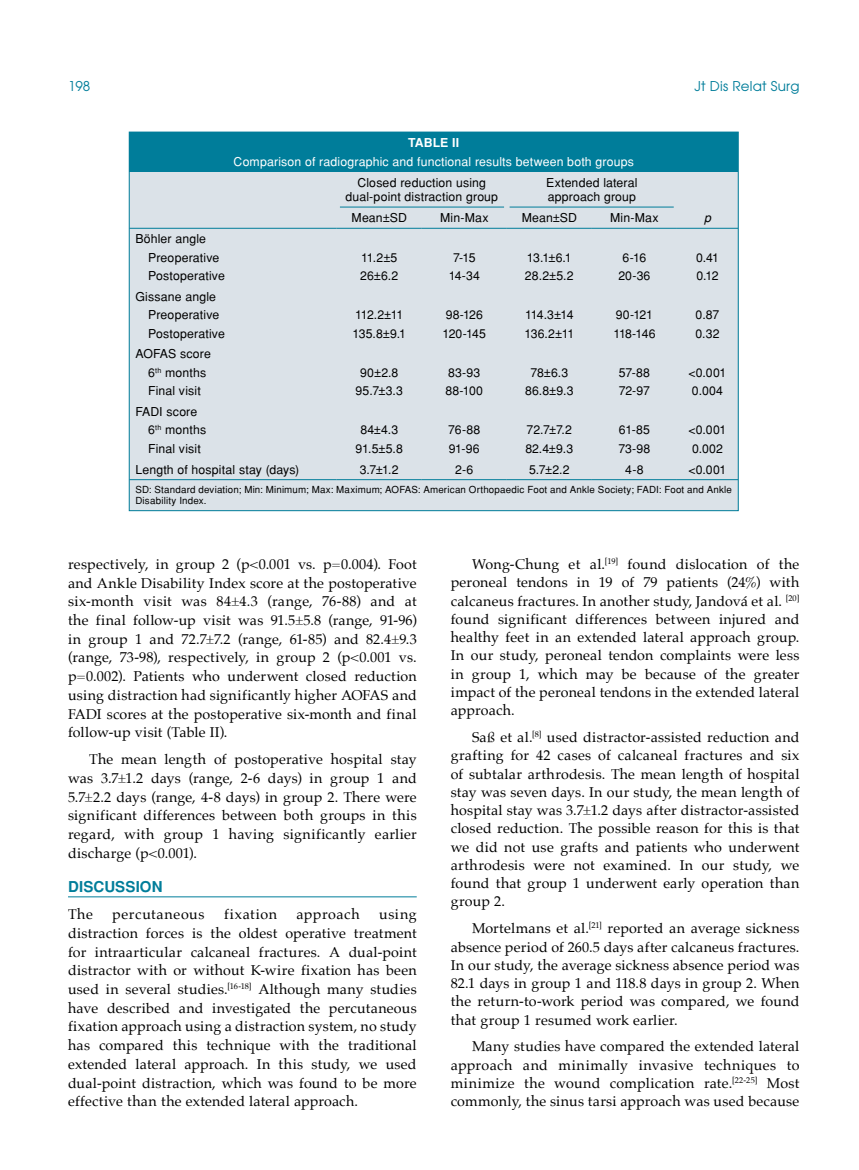
<style>
.page{position:relative;width:859px;height:1170px;background:#fff}
.page>*{position:absolute;margin:0;border:0;box-sizing:border-box;transform-origin:0 0}
.t1{font:700 15px "Helvetica Tr";letter-spacing:.01em;color:#007d9a}
.t2{font:14.25px/18.3px "Palatino";letter-spacing:.015em;color:#000;text-align:justify}
.t3{font:14.25px "Palatino";letter-spacing:.04em;color:#000}
.t4{font:14.25px "Palatino";letter-spacing:.05em;color:#000}
.t5{font:13.5px "Avant Garde Tr";letter-spacing:.015em;color:#007d9a}
.t6{font:12.3px/18.3px "Helvetica Normal Tr";letter-spacing:.01em;color:#000}
.t7{font:12.3px "Helvetica Normal Tr";letter-spacing:.015em;color:#fff}
.t8{font:12.3px/18.3px "Helvetica Normal Tr";letter-spacing:-.06em;color:#000}
.t9{font:12.3px/18.3px "Helvetica Normal Tr";letter-spacing:-.05em;color:#000}
.t10{font:700 12.3px "Helvetica Tr";letter-spacing:.015em;color:#fff}
.t11{font:italic 12.3px "Helvetica Tr";color:#000}
.t12{font:9.75px/11.7px "Helvetica Normal Tr";letter-spacing:.02em;color:#000}
</style>
<div class="page">
<hr style="left:68px;top:896px;width:349px;height:1px;background:#007d9a">
<div style="left:129px;top:132px;width:609px;height:378px;background:#dbe2e8"></div>
<div style="left:129px;top:132px;width:609px;height:39px;background:#007d9a"></div>
<hr style="left:129px;top:228px;width:208px;height:1px;background:#007d9a">
<hr style="left:337px;top:228px;width:85px;height:1px;background:#007d9a">
<hr style="left:422px;top:228px;width:85px;height:1px;background:#007d9a">
<hr style="left:507px;top:228px;width:85px;height:1px;background:#007d9a">
<hr style="left:592px;top:228px;width:85px;height:1px;background:#007d9a">
<hr style="left:677px;top:228px;width:61px;height:1px;background:#007d9a">
<hr style="left:129px;top:479px;width:208px;height:1px;background:#007d9a">
<hr style="left:337px;top:479px;width:85px;height:1px;background:#007d9a">
<hr style="left:422px;top:479px;width:85px;height:1px;background:#007d9a">
<hr style="left:507px;top:479px;width:85px;height:1px;background:#007d9a">
<hr style="left:592px;top:479px;width:85px;height:1px;background:#007d9a">
<hr style="left:677px;top:479px;width:61px;height:1px;background:#007d9a">
<hr style="left:340px;top:207px;width:164px;height:1px;background:#007d9a">
<hr style="left:510px;top:207px;width:164px;height:1px;background:#007d9a">
<p class="t5" style="left:68px;top:77px;width:24px">198</p>
<p class="t5" style="left:694px;top:77px;width:106px">Jt Dis Relat Surg</p>
<p class="t6" style="left:148px;top:230px;width:78px;text-indent:-13px">Böhler angle<br>Preoperative<br>Postoperative</p>
<p class="t6" style="left:148px;top:287px;width:78px;text-indent:-13px">Gissane angle<br>Preoperative<br>Postoperative</p>
<p class="t6" style="left:148px;top:345px;width:64px;text-indent:-13px">AOFAS score<br>6<sup>th</sup> months<br>Final visit</p>
<p class="t6" style="left:148px;top:402px;width:60px;text-indent:-13px">FADI score<br>6<sup>th</sup> months<br>Final visit</p>
<p class="t10" style="left:408px;top:135px;width:53px">Table II</p>
<p class="t7" style="left:234px;top:154px;width:402px">Comparison of radiographic and functional results between both groups</p>
<p class="t6" style="left:345px;top:175px;width:154px;line-height:14.7px;text-align:center">Closed reduction using dual-point distraction group</p>
<p class="t6" style="left:546px;top:175px;width:93px;line-height:14.7px">Extended lateral approach group</p>
<p class="t6" style="left:352px;top:209px;width:57px">Mean±SD</p>
<p class="t6" style="left:440px;top:209px;width:50px">Min-Max</p>
<p class="t6" style="left:522px;top:209px;width:57px">Mean±SD</p>
<p class="t6" style="left:610px;top:209px;width:50px">Min-Max</p>
<p class="t11" style="left:704px;top:210px;width:8px">p</p>
<p class="t6" style="left:360px;top:248px;width:40px">11.2±5<br>26±6.2</p>
<p class="t6" style="left:449px;top:248px;width:33px;text-align:center">7-15<br>14-34</p>
<p class="t6" style="left:525px;top:248px;width:50px">13.1±6.1<br>28.2±5.2</p>
<p class="t6" style="left:618px;top:248px;width:34px;text-align:center">6-16<br>20-36</p>
<p class="t6" style="left:696px;top:248px;width:25px">0.41<br>0.12</p>
<p class="t6" style="left:352px;top:305px;width:55px">112.2±11<br>135.8±9.1</p>
<p class="t6" style="left:443px;top:305px;width:45px">98-126<br>120-145</p>
<p class="t8" style="left:525px;top:305px;width:51px">114.3±14<br>136.2±11</p>
<p class="t9" style="left:613px;top:305px;width:44px">90-121<br>118-146</p>
<p class="t6" style="left:695px;top:305px;width:25px">0.87<br>0.32</p>
<p class="t6" style="left:356px;top:363px;width:49px;text-align:center">90±2.8<br>95.7±3.3</p>
<p class="t6" style="left:445px;top:363px;width:39px">83-93<br>88-100</p>
<p class="t6" style="left:525px;top:363px;width:50px;text-align:center">78±6.3<br>86.8±9.3</p>
<p class="t6" style="left:619px;top:363px;width:33px">57-88<br>72-97</p>
<p class="t6" style="left:689px;top:363px;width:39px">&lt;0.001<br>0.004</p>
<p class="t6" style="left:356px;top:421px;width:49px;text-align:center">84±4.3<br>91.5±5.8</p>
<p class="t6" style="left:448px;top:421px;width:33px">76-88<br>91-96</p>
<p class="t6" style="left:525px;top:421px;width:49px">72.7±7.2<br>82.4±9.3</p>
<p class="t6" style="left:618px;top:421px;width:33px">61-85<br>73-98</p>
<p class="t6" style="left:689px;top:421px;width:39px">&lt;0.001<br>0.002</p>
<p class="t6" style="left:135px;top:460px;width:165px">Length of hospital stay (days)</p>
<p class="t6" style="left:360px;top:460px;width:41px">3.7±1.2</p>
<p class="t6" style="left:455px;top:460px;width:20px">2-6</p>
<p class="t6" style="left:529px;top:460px;width:42px">5.7±2.2</p>
<p class="t6" style="left:625px;top:460px;width:20px">4-8</p>
<p class="t6" style="left:689px;top:460px;width:39px">&lt;0.001</p>
<p class="t12" style="left:135px;top:483px;width:598px">SD: Standard deviation; Min: Minimum; Max: Maximum; AOFAS: American Orthopaedic Foot and Ankle Society; FADI: Foot and Ankle<br>Disability Index.</p>
<p class="t2" style="left:68px;top:555px;width:350px">respectively, in group 2 (p&lt;0.001 vs. p=0.004). Foot and Ankle Disability Index score at the postoperative six-month visit was 84±4.3 (range, 76-88) and at the final follow-up visit was 91.5±5.8 (range, 91-96) in group 1 and 72.7±7.2 (range, 61-85) and 82.4±9.3 (range, 73-98), respectively, in group 2 (p&lt;0.001 vs. p=0.002). Patients who underwent closed reduction using distraction had significantly higher AOFAS and FADI scores at the postoperative six-month and final follow-up visit (Table II).</p>
<p class="t2" style="left:68px;top:750px;width:350px;text-indent:21px">The mean length of postoperative hospital stay was 3.7±1.2 days (range, 2-6 days) in group 1 and 5.7±2.2 days (range, 4-8 days) in group 2. There were significant differences between both groups in this regard, with group 1 having significantly earlier discharge (p&lt;0.001).</p>
<p class="t1" style="left:68px;top:877px;width:96px">DISCUSSION</p>
<p class="t2" style="left:68px;top:905px;width:26px">The</p>
<p class="t4" style="left:112px;top:902px;width:94px">percutaneous</p>
<p class="t3" style="left:224px;top:902px;width:54px">fixation</p>
<p class="t3" style="left:296px;top:902px;width:65px">approach</p>
<p class="t2" style="left:68px;top:905px;width:350px;text-indent:311px">using distraction forces is the oldest operative treatment for intraarticular calcaneal fractures. A dual-point distractor with or without K-wire fixation has been used in several studies.<sup>[16-18]</sup> Although many studies have described and investigated the percutaneous fixation approach using a distraction system, no study has compared this technique with the traditional extended lateral approach. In this study, we used dual-point distraction, which was found to be more effective than the extended lateral approach.</p>
<p class="t2" style="left:451px;top:555px;width:350px;text-indent:21px">Wong-Chung et al.<sup>[19]</sup> found dislocation of the peroneal tendons in 19 of 79 patients (24%) with calcaneus fractures. In another study, Jandová et al. <sup>[20] </sup>found significant differences between injured and healthy feet in an extended lateral approach group.<br>In our study, peroneal tendon complaints were less in group 1, which may be because of the greater impact of the peroneal tendons in the extended lateral approach.</p>
<p class="t2" style="left:451px;top:727px;width:350px;text-indent:21px">Saß et al.<sup>[8]</sup> used distractor-assisted reduction and grafting for 42 cases of calcaneal fractures and six of subtalar arthrodesis. The mean length of hospital stay was seven days. In our study, the mean length of hospital stay was 3.7±1.2 days after distractor-assisted closed reduction. The possible reason for this is that we did not use grafts and patients who underwent arthrodesis were not examined. In our study, we found that group 1 underwent early operation than group 2.</p>
<p class="t2" style="left:451px;top:919px;width:350px;text-indent:21px">Mortelmans et al.<sup>[21]</sup> reported an average sickness absence period of 260.5 days after calcaneus fractures.<br>In our study, the average sickness absence period was 82.1 days in group 1 and 118.8 days in group 2. When the return-to-work period was compared, we found that group 1 resumed work earlier.</p>
<p class="t2" style="left:451px;top:1037px;width:350px;text-indent:21px">Many studies have compared the extended lateral approach and minimally invasive techniques to minimize the wound complication rate.<sup>[22-25]</sup> Most commonly, the sinus tarsi approach was used because</p>
</div>
